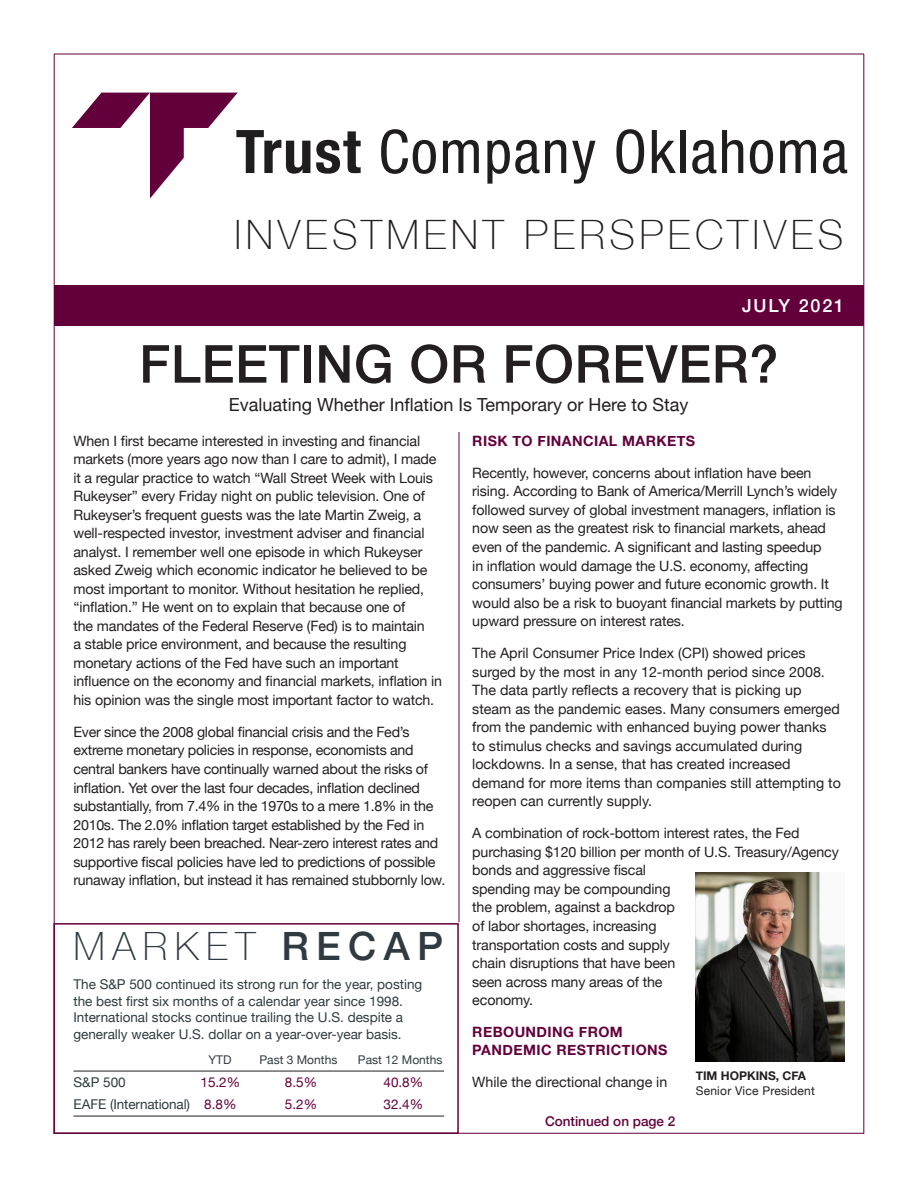
<style>
.page{position:relative;width:918px;height:1188px;background:#fff}
.page>*{position:absolute;margin:0;border:0;box-sizing:border-box;transform-origin:0 0}
.t1{font:500 52.5px "Helvetica Neue";letter-spacing:.01em;color:#231f20}
.t2{font:100 40.5px "Helvetica Neue";letter-spacing:.11em;color:#231f20}
.t3{font:100 39px "Helvetica Neue";letter-spacing:.19em;color:#2f3b41}
.t4{font:18px "Helvetica Neue";color:#231f20}
.t5{font:500 18px "Helvetica Neue";letter-spacing:.1em;color:#fff}
.t6{font:14.25px/18.6px "Helvetica Neue";letter-spacing:-.01em;color:#231f20}
.t7{font:700 14.25px/18.5px "Helvetica Neue";letter-spacing:.03em;color:#63003c}
.Body___Bullets{font:13.5px/16.5px "Helvetica Neue";color:#2f3b41}
.Continued___To{font:13.5px "Helvetica Neue";letter-spacing:-.01em;color:#2f3b41}
.Continued___To-2{font:13.5px "Helvetica Neue";color:#63003c}
.t8{font:500 13.5px "Helvetica Neue";color:#63003c}
.Continued___To-3{font:12px "Helvetica Neue";color:#2f3b41}
.Author___Title{font:12px "Helvetica Neue";letter-spacing:.02em;color:#231f20}
.Author___Name{font:700 12px "Helvetica Neue";color:#231f20}
.s1{font-weight:500}
.s2{color:#63003c}
</style>
<div class="page">
<div style="left:54px;top:285px;width:810px;height:41px;background:#63003c"></div>
<hr style="left:54px;top:1133px;width:810px;height:1px;background:#63003c">
<hr style="left:54px;top:54px;width:810px;height:1px;background:#63003c">
<hr style="left:54px;top:54px;width:1px;height:1080px;background:#63003c">
<hr style="left:864px;top:54px;width:1px;height:1080px;background:#63003c">
<svg style="left:316px;top:131px;width:45px;height:43px"></svg>
<svg style="left:381px;top:129px;width:55px;height:45px"></svg>
<svg style="left:443px;top:140px;width:36px;height:33px"></svg>
<svg style="left:487px;top:140px;width:52px;height:44px"></svg>
<svg style="left:545px;top:140px;width:21px;height:33px"></svg>
<svg style="left:572px;top:141px;width:23px;height:43px"></svg>
<svg style="left:616px;top:129px;width:28px;height:45px"></svg>
<svg style="left:652px;top:130px;width:24px;height:43px"></svg>
<div style="left:680px;top:130px;width:5px;height:43px;background:#201d1e"></div>
<svg style="left:692px;top:140px;width:24px;height:34px"></svg>
<svg style="left:722px;top:130px;width:21px;height:43px"></svg>
<svg style="left:750px;top:140px;width:23px;height:34px"></svg>
<svg style="left:780px;top:140px;width:36px;height:33px"></svg>
<svg style="left:823px;top:140px;width:24px;height:34px"></svg>
<svg style="left:72px;top:93px;width:238px;height:106px"></svg>
<div style="left:53px;top:923px;width:406px;height:211px;border:2px solid #63003c"></div>
<hr style="left:73px;top:1071px;width:371px;height:1px;background:#231f20">
<hr style="left:73px;top:1116px;width:371px;height:1px;background:#231f20">
<hr style="left:459px;top:432px;width:1px;height:490px;background:#63003c">
<img style="left:696px;top:872px;width:148px;height:189px">
<h2 class="t2" style="left:235px;top:203px;width:610px">INVESTMENT PERSPECTIVES</h2>
<p class="t5" style="left:742px;top:291px;width:104px">JULY 2021</p>
<p class="t1" style="left:139px;top:322px;width:641px">FLEETING OR FOREVER?</p>
<p class="t4" style="left:229px;top:392px;width:461px">Evaluating Whether Inflation Is Temporary or Here to Stay</p>
<p class="t6" style="left:73px;top:432px;width:370px">When I first became interested in investing and financial markets (more years ago now than I care to admit), I made it a regular practice to watch “Wall Street Week with Louis Rukeyser” every Friday night on public television. One of Rukeyser’s frequent guests was the late Martin Zweig, a well-respected investor, investment adviser and financial analyst. I remember well one episode in which Rukeyser asked Zweig which economic indicator he believed to be most important to monitor. Without hesitation he replied, “inflation.” He went on to explain that because one of<br>the mandates of the Federal Reserve (Fed) is to maintain<br>a stable price environment, and because the resulting monetary actions of the Fed have such an important influence on the economy and financial markets, inflation in his opinion was the single most important factor to watch.</p>
<p class="t6" style="left:73px;top:723px;width:373px">Ever since the 2008 global financial crisis and the Fed’s extreme monetary policies in response, economists and central bankers have continually warned about the risks of inflation. Yet over the last four decades, inflation declined substantially, from 7.4% in the 1970s to a mere 1.8% in the 2010s. The 2.0% inflation target established by the Fed in 2012 has rarely been breached. Near-zero interest rates and supportive fiscal policies have led to predictions of possible runaway inflation, but instead it has remained stubbornly low.</p>
<p class="t3" style="left:73px;top:917px;width:371px">MARKET <span class="s1">RECAP</span></p>
<p class="Body___Bullets" style="left:73px;top:977px;width:350px">The S&amp;P 500 continued its strong run for the year, posting the best first six months of a calendar year since 1998.<br>International stocks continue trailing the U.S. despite a generally weaker U.S. dollar on a year-over-year basis.</p>
<p class="Continued___To-3" style="left:208px;top:1051px;width:25px">YTD</p>
<p class="Continued___To-3" style="left:260px;top:1051px;width:79px">Past 3 Months</p>
<p class="Continued___To-3" style="left:358px;top:1051px;width:86px">Past 12 Months</p>
<p class="Continued___To" style="left:73px;top:1072px;width:54px">S&amp;P 500</p>
<p class="Continued___To-2" style="left:201px;top:1072px;width:41px">15.2%</p>
<p class="Continued___To-2" style="left:285px;top:1072px;width:34px">8.5%</p>
<p class="Continued___To-2" style="left:384px;top:1072px;width:41px">40.8%</p>
<p class="Continued___To" style="left:73px;top:1095px;width:165px">EAFE (International) <span class="s2">8.8%</span></p>
<p class="Continued___To-2" style="left:285px;top:1095px;width:34px">5.2%</p>
<p class="Continued___To-2" style="left:384px;top:1095px;width:41px">32.4%</p>
<p class="t7" style="left:472px;top:432px;width:224px">RISK TO FINANCIAL MARKETS</p>
<p class="t6" style="left:472px;top:464px;width:372px">Recently, however, concerns about inflation have been rising. According to Bank of America/Merrill Lynch’s widely followed survey of global investment managers, inflation is now seen as the greatest risk to financial markets, ahead even of the pandemic. A significant and lasting speedup<br>in inflation would damage the U.S. economy, affecting consumers’ buying power and future economic growth. It would also be a risk to buoyant financial markets by putting upward pressure on interest rates.</p>
<p class="t6" style="left:472px;top:645px;width:370px">The April Consumer Price Index (CPI) showed prices surged by the most in any 12-month period since 2008.<br>The data partly reflects a recovery that is picking up steam as the pandemic eases. Many consumers emerged from the pandemic with enhanced buying power thanks to stimulus checks and savings accumulated during lockdowns. In a sense, that has created increased demand for more items than companies still attempting to reopen can currently supply.</p>
<p class="t6" style="left:472px;top:825px;width:368px">A combination of rock-bottom interest rates, the Fed purchasing $120 billion per month of U.S. Treasury/Agency bonds and aggressive fiscal<br>spending may be compounding<br>the problem, against a backdrop<br>of labor shortages, increasing<br>transportation costs and supply<br>chain disruptions that have been<br>seen across many areas of the<br>economy.</p>
<p class="t7" style="left:472px;top:1023px;width:197px">REBOUNDING FROM<br>PANDEMIC RESTRICTIONS</p>
<p class="t6" style="left:472px;top:1074px;width:197px">While the directional change in</p>
<p class="Author___Name" style="left:696px;top:1066px;width:112px">TIM HOPKINS, CFA</p>
<p class="Author___Title" style="left:696px;top:1082px;width:121px">Senior Vice President</p>
<p class="t8" style="left:545px;top:1110px;width:132px">Continued on page 2</p>
</div>
